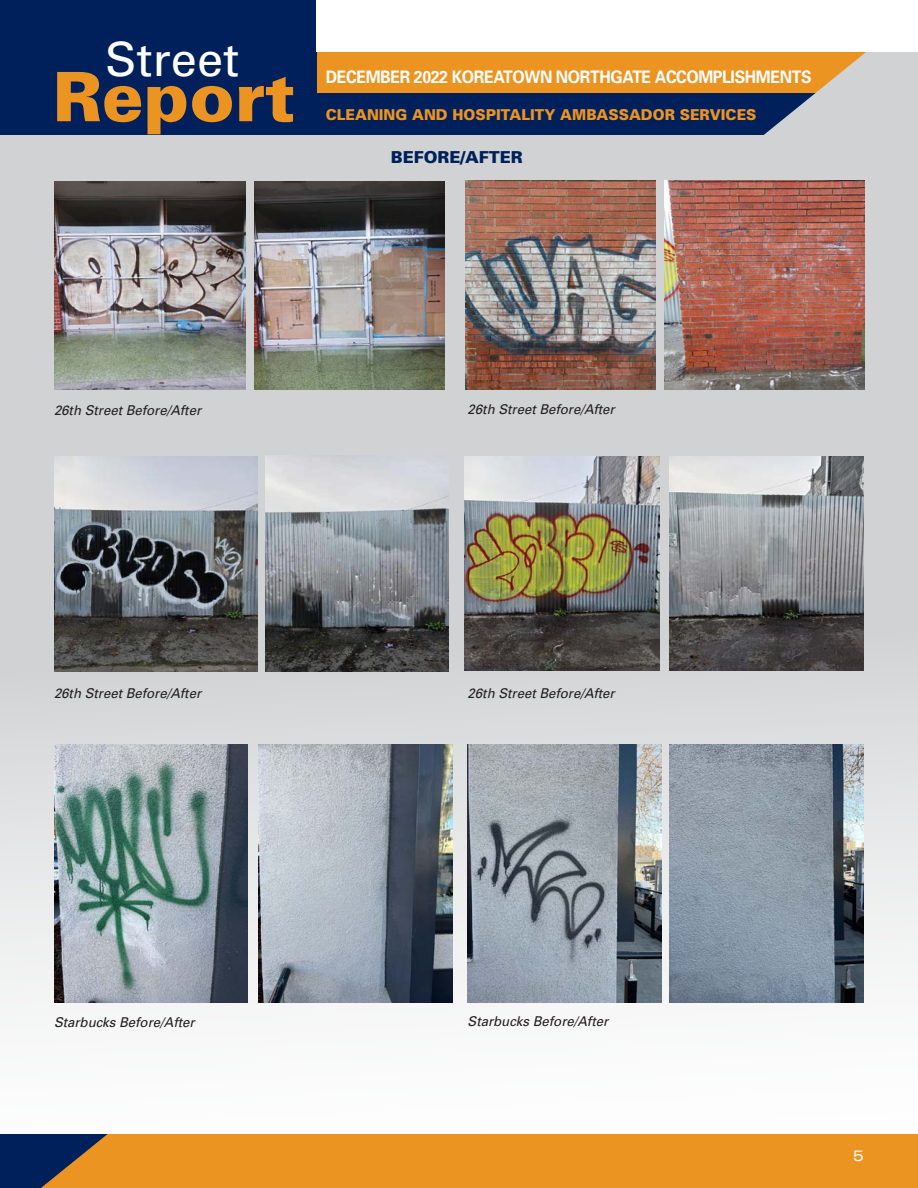
<style>
.page{position:relative;width:918px;height:1188px;background:#fff}
.page>*{position:absolute;margin:0;border:0;box-sizing:border-box;transform-origin:0 0}
.t1{font:900 68.25px "Univers";color:#ec9422}
.t2{font:47.25px "Univers";color:#fff}
.t3{font:700 17.25px "Univers";letter-spacing:-.025em;color:#fff;scale:.92 1}
.t4{font:900 16.5px "Univers";color:#00205b}
.t5{font:900 15px "Univers";color:#ec9422;scale:.95 1}
.t6{font:expanded 15px "Univers";color:#fff}
.t7{font:italic 13.5px "Univers";color:#231f20}
</style>
<div class="page">
<div style="left:0;top:1134px;width:918px;height:54px;background:#ec9422"></div>
<svg style="left:0;top:1134px;width:108px;height:54px"></svg>
<div style="left:0;top:134px;width:918px;height:1000px;background:linear-gradient(to bottom,#c3c4c6,#f4f5f5)"></div>
<div style="left:0;top:0;width:317px;height:134px;background:#00205b"></div>
<div style="left:317px;top:52px;width:592px;height:41px;background:#ec9422"></div>
<div style="left:317px;top:93px;width:592px;height:41px;background:#00205b"></div>
<svg style="left:689px;top:52px;width:229px;height:268px;fill:#d1d2d4"></svg>
<img style="left:54px;top:181px;width:192px;height:208px">
<img style="left:255px;top:181px;width:190px;height:208px">
<img style="left:465px;top:180px;width:191px;height:210px">
<img style="left:665px;top:180px;width:199px;height:210px">
<img style="left:54px;top:456px;width:203px;height:215px">
<img style="left:266px;top:456px;width:182px;height:215px">
<img style="left:464px;top:456px;width:195px;height:215px">
<img style="left:669px;top:456px;width:195px;height:215px">
<img style="left:54px;top:744px;width:194px;height:258px">
<img style="left:258px;top:744px;width:194px;height:259px">
<img style="left:468px;top:745px;width:193px;height:258px">
<img style="left:669px;top:744px;width:194px;height:258px">
<p class="t2" style="left:105px;top:30px;width:135px">Street</p>
<p class="t1" style="left:53px;top:55px;width:244px">Report</p>
<p class="t3" style="left:326px;top:65px;width:530px">DECEMBER 2022 KOREATOWN NORTHGATE ACCOMPLISHMENTS</p>
<p class="t5" style="left:326px;top:105px;width:455px">CLEANING AND HOSPITALITY AMBASSADOR SERVICES</p>
<p class="t4" style="left:391px;top:147px;width:133px">BEFORE/AFTER</p>
<p class="t7" style="left:54px;top:402px;width:149px">26th Street Before/After</p>
<p class="t7" style="left:468px;top:401px;width:149px">26th Street Before/After</p>
<p class="t7" style="left:54px;top:685px;width:149px">26th Street Before/After</p>
<p class="t7" style="left:468px;top:685px;width:149px">26th Street Before/After</p>
<p class="t7" style="left:54px;top:1014px;width:142px">Starbucks Before/After</p>
<p class="t7" style="left:468px;top:1013px;width:142px">Starbucks Before/After</p>
<p class="t6" style="left:853px;top:1147px;width:13px">5</p>
</div>
